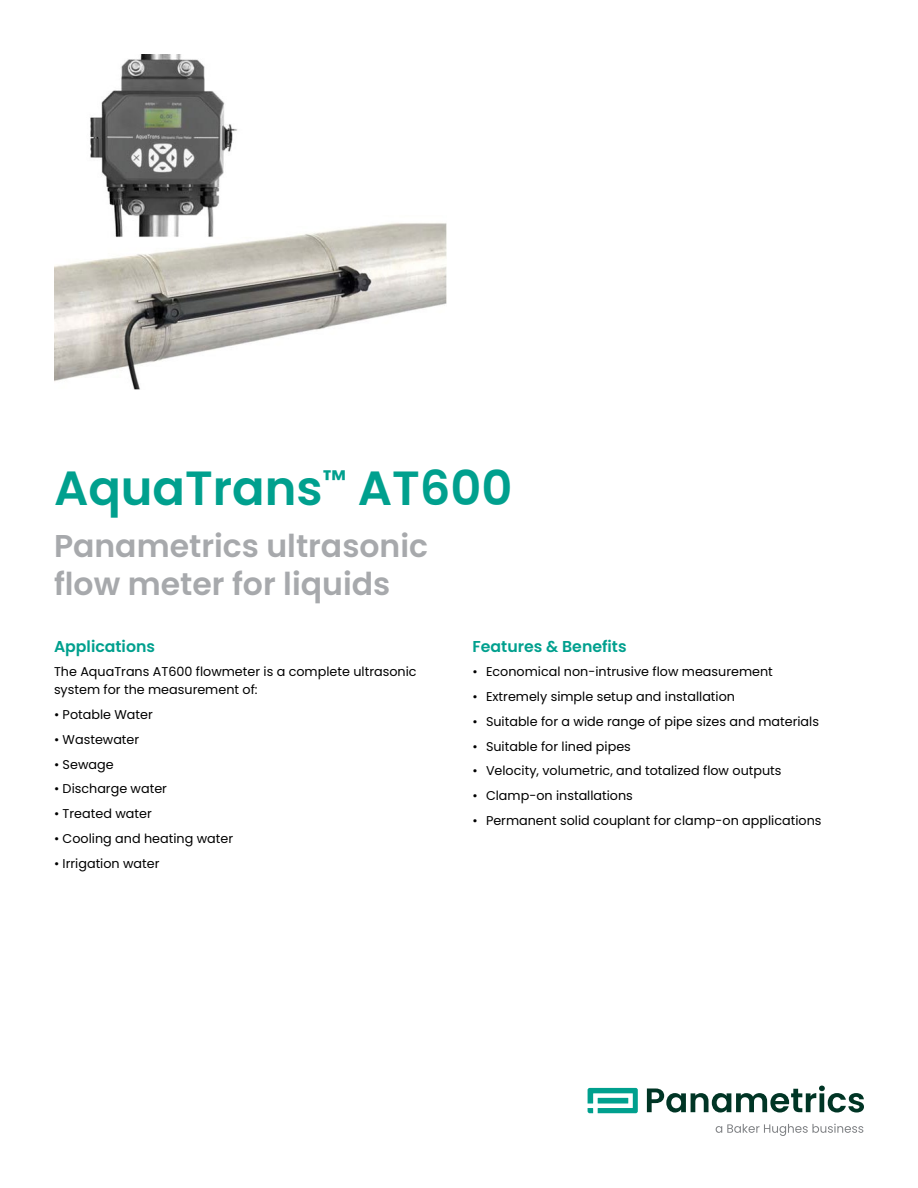
<style>
.page{position:relative;width:918px;height:1188px;background:#fff}
.page>*{position:absolute;margin:0;border:0;box-sizing:border-box;transform-origin:0 0}
.t1{font:600 48px "Poppins";color:#00a08e}
.t2{font:600 31.5px/37.8px "Poppins";color:#a7a9ac}
.t3{font:600 15.75px "Poppins";color:#00a08e}
.t4{font:12.75px/18px "Poppins";color:#000}
</style>
<div class="page">
<img style="left:54px;top:54px;width:392px;height:335px">
<svg style="left:588px;top:1088px;width:50px;height:25px"></svg>
<svg style="left:647px;top:1086px;width:217px;height:27px"></svg>
<svg style="left:716px;top:1124px;width:147px;height:12px"></svg>
<h1 class="t1" style="left:54px;top:461px;width:460px">AquaTrans<sup>™</sup> AT600</h1>
<h2 class="t2" style="left:54px;top:527px;width:376px">Panametrics ultrasonic flow meter for liquids</h2>
<p class="t3" style="left:54px;top:637px;width:103px">Applications</p>
<p class="t4" style="left:54px;top:663px;width:364px">The AquaTrans AT600 flowmeter is a complete ultrasonic system for the measurement of:</p>
<p class="t4" style="left:54px;top:706px;width:100px">• Potable Water</p>
<p class="t4" style="left:54px;top:730px;width:87px">• Wastewater</p>
<p class="t4" style="left:54px;top:755px;width:61px">• Sewage</p>
<p class="t4" style="left:54px;top:780px;width:115px">• Discharge water</p>
<p class="t4" style="left:54px;top:805px;width:99px">• Treated water</p>
<p class="t4" style="left:54px;top:829px;width:181px">• Cooling and heating water</p>
<p class="t4" style="left:54px;top:854px;width:107px">• Irrigation water</p>
<p class="t3" style="left:472px;top:637px;width:156px">Features &amp; Benefits</p>
<p class="t4" style="left:472px;top:663px;width:302px">• Economical non-intrusive flow measurement</p>
<p class="t4" style="left:472px;top:688px;width:264px">• Extremely simple setup and installation</p>
<p class="t4" style="left:472px;top:712px;width:348px">• Suitable for a wide range of pipe sizes and materials</p>
<p class="t4" style="left:472px;top:737px;width:160px">• Suitable for lined pipes</p>
<p class="t4" style="left:472px;top:762px;width:311px">• Velocity, volumetric, and totalized flow outputs</p>
<p class="t4" style="left:472px;top:787px;width:162px">• Clamp-on installations</p>
<p class="t4" style="left:472px;top:811px;width:351px">• Permanent solid couplant for clamp-on applications</p>
</div>
